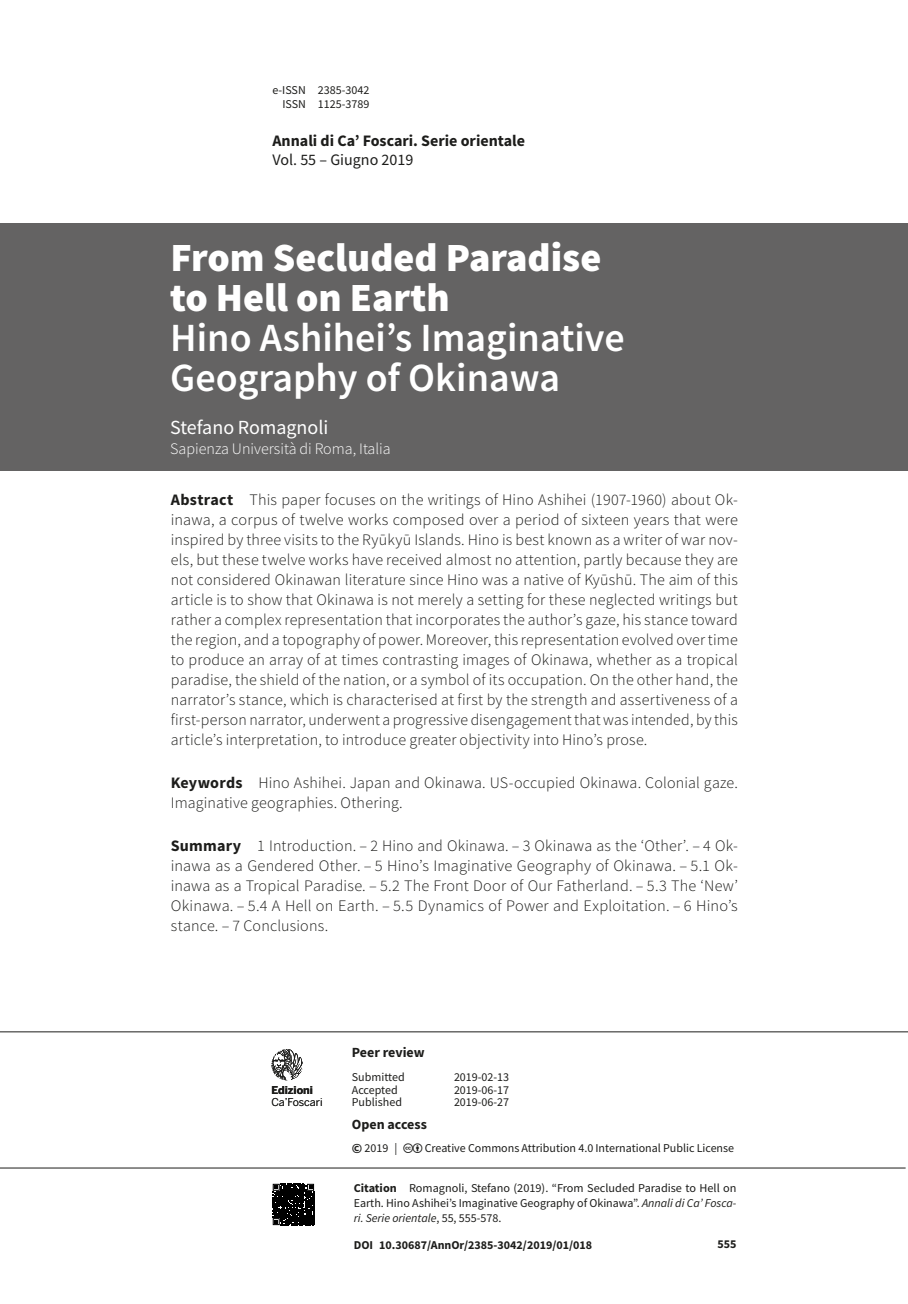
<style>
.page{position:relative;width:908px;height:1304px;background:#fff}
.page>*{position:absolute;margin:0;border:0;box-sizing:border-box;transform-origin:0 0}
.t1{font:600 40px/40px "Source Sans Pro";color:#fff}
.t2{font:900 40px/40px "Source Sans Pro";color:#fff}
.t3{font:20px "Source Sans Pro";color:#fff}
.t4{font:300 16px/20px "Source Sans Pro";letter-spacing:.01em;color:#1d1d1b;text-align:justify}
.t5{font:700 16px "Source Sans Pro";color:#1d1d1b}
.t6{font:300 16px "Source Sans Pro";color:#fff}
.t7{font:16px "Source Sans Pro";color:#1d1d1b}
.t8{font:700 14px "Source Sans Pro";color:#1d1d1b}
.t9{font:12px/15px "Source Sans Pro";color:#1d1d1b;text-align:justify}
.t10{font:700 12px "Source Sans Pro";color:#1d1d1b}
.t11{font:10.8px "Benton Sans";letter-spacing:-.01em;color:#1d1d1b}
.t12{font:700 10.8px "Benton Sans";color:#1d1d1b}
.s1{font-weight:700}
.s2{font-weight:700;font-size:14px}
.s3{font-style:italic}
</style>
<div class="page">
<hr style="left:0;top:1168px;width:905px;height:1px;background:#1d1d1b">
<hr style="left:0;top:1031px;width:907px;height:1px;background:#1d1d1b">
<svg style="left:272px;top:1183px;width:43px;height:43px"></svg>
<svg style="left:272px;top:1184px;width:42px;height:41px;background:#161616"></svg>
<svg style="left:271px;top:1049px;width:32px;height:31px"></svg>
<div style="left:0;top:223px;width:907px;height:248px;background:#646363"></div>
<p class="t9" style="left:272px;top:83px;width:98px;line-height:14.2px;text-align:right">e-ISSN 2385-3042<br>ISSN 1125-3789</p>
<p class="t5" style="left:272px;top:130px;width:254px">Annali di Ca’ Foscari. Serie orientale</p>
<p class="t7" style="left:272px;top:150px;width:142px">Vol. 55 – Giugno 2019</p>
<h1 class="t2" style="left:170px;top:237px;width:432px">From Secluded Paradise to Hell on Earth</h1>
<h1 class="t1" style="left:170px;top:318px;width:456px">Hino Ashihei’s Imaginative<br>Geography of Okinawa</h1>
<p class="t3" style="left:170px;top:415px;width:160px">Stefano Romagnoli</p>
<p class="t6" style="left:170px;top:439px;width:222px">Sapienza Università di Roma, Italia</p>
<p class="t4" style="left:171px;top:490px;width:568px"><span class="s1">Abstract</span> This paper focuses on the writings of Hino Ashihei (1907-1960) about Ok&shy;inawa, a corpus of twelve works composed over a period of sixteen years that were inspired by three visits to the Ryūkyū Islands. Hino is best known as a writer of war nov&shy;els, but these twelve works have received almost no attention, partly because they are not considered Okinawan literature since Hino was a native of Kyūshū. The aim of this article is to show that Okinawa is not merely a setting for these neglected writings but rather a complex representation that incorporates the author’s gaze, his stance toward the region, and a topography of power. Moreover, this representation evolved over time to produce an array of at times contrasting images of Okinawa, whether as a tropical paradise, the shield of the nation, or a symbol of its occupation. On the other hand, the narrator’s stance, which is characterised at first by the strength and assertiveness of a first-person narrator, underwent a progressive disengagement that was intended, by this article’s interpretation, to introduce greater objectivity into Hino’s prose.</p>
<p class="t4" style="left:171px;top:773px;width:568px"><span class="s1">Keywords</span> Hino Ashihei. Japan and Okinawa. US-occupied Okinawa. Colonial gaze.<br>Imaginative geographies. Othering.</p>
<p class="t4" style="left:171px;top:835px;width:568px"><span class="s1">Summary</span> 1 Introduction. – 2 Hino and Okinawa. – 3 Okinawa as the ‘Other’. – 4 Ok&shy;inawa as a Gendered Other. – 5 Hino’s Imaginative Geography of Okinawa. – 5.1 Ok&shy;inawa as a Tropical Paradise. – 5.2 The Front Door of Our Fatherland. – 5.3 The ‘New’ Okinawa. – 5.4 A Hell on Earth. – 5.5 Dynamics of Power and Exploitation. – 6 Hino’s stance. – 7 Conclusions.</p>
<p class="t12" style="left:271px;top:1084px;width:43px">Edizioni</p>
<p class="t11" style="left:271px;top:1095px;width:53px">Ca’Foscari</p>
<p class="t8" style="left:351px;top:1042px;width:74px">Peer review</p>
<p class="t9" style="left:351px;top:1070px;width:54px">Submitted</p>
<p class="t9" style="left:454px;top:1070px;width:57px">2019-02-13</p>
<p class="t9" style="left:351px;top:1082px;width:47px">Accepted</p>
<p class="t9" style="left:454px;top:1082px;width:57px">2019-06-17</p>
<p class="t9" style="left:351px;top:1095px;width:52px">Published</p>
<p class="t9" style="left:454px;top:1095px;width:57px">2019-06-27</p>
<p class="t8" style="left:351px;top:1115px;width:76px">Open access</p>
<p class="t9" style="left:351px;top:1140px;width:47px"><span class="s2">©</span> 2019 |</p>
<p class="t9" style="left:424px;top:1140px;width:311px">Creative Commons Attribution 4.0 International Public License</p>
<p class="t9" style="left:353px;top:1181px;width:384px"><span class="s1">Citation</span> Romagnoli, Stefano (2019). “From Secluded Paradise to Hell on Earth. Hino Ashihei’s Imaginative Geography of Okinawa”. <span class="s3">Annali di Ca’ Fosca&shy;ri. Serie orientale</span>, 55, 555-578.</p>
<p class="t10" style="left:353px;top:1237px;width:240px">DOI 10.30687/AnnOr/2385-3042/2019/01/018</p>
<p class="t10" style="left:717px;top:1236px;width:21px">555</p>
</div>
